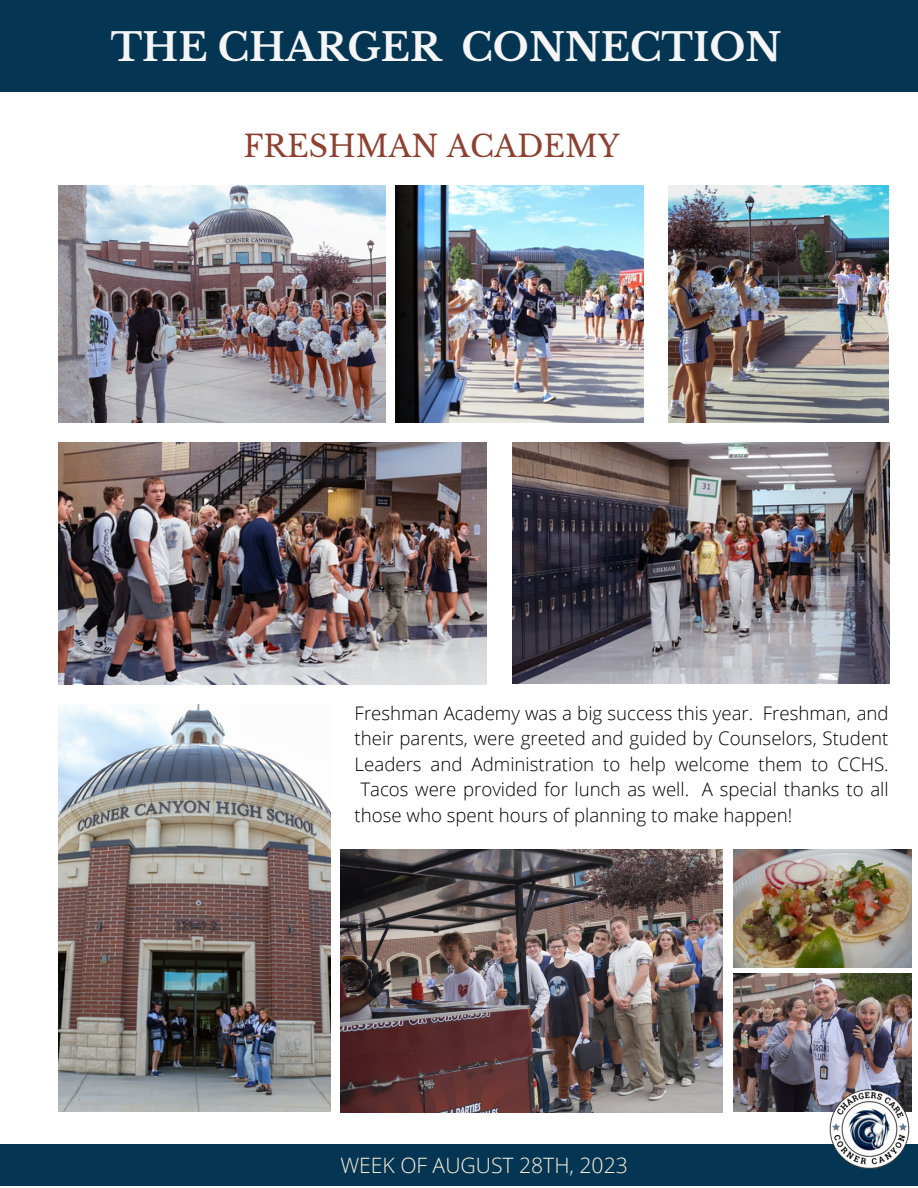
<style>
.page{position:relative;width:918px;height:1188px;background:#fff}
.page>*{position:absolute;margin:0;border:0;box-sizing:border-box;transform-origin:0 0}
.t1{font:700 38.25px "Libre Baskerville";color:#f5f5f5}
.t2{font:29.85px "Libre Baskerville";color:#8c4131}
.t3{font:300 21.15px "Open Sans";color:#fff0db}
.t4{font:300 18.6px "Open Sans";color:#000}
</style>
<div class="page">
<div style="left:0;top:0;width:918px;height:92px;background:#043654"></div>
<div style="left:0;top:1145px;width:918px;height:41px;background:#043654"></div>
<img style="left:733px;top:973px;width:178px;height:138px">
<img style="left:811px;top:1069px;width:107px;height:100px">
<img style="left:58px;top:186px;width:328px;height:236px">
<img style="left:395px;top:186px;width:249px;height:236px">
<img style="left:668px;top:186px;width:221px;height:236px">
<img style="left:512px;top:443px;width:377px;height:241px">
<img style="left:58px;top:443px;width:429px;height:242px">
<img style="left:58px;top:704px;width:272px;height:408px">
<img style="left:733px;top:849px;width:178px;height:119px">
<img style="left:340px;top:849px;width:383px;height:263px">
<p class="t1" style="left:111px;top:24px;width:672px">THE CHARGER CONNECTION</p>
<p class="t2" style="left:244px;top:128px;width:378px">FRESHMAN ACADEMY</p>
<p class="t4" style="left:355px;top:700px;width:536px">Freshman Academy was a big success this year. Freshman, and</p>
<p class="t4" style="left:355px;top:726px;width:535px">their parents, were greeted and guided by Counselors, Student</p>
<p class="t4" style="left:355px;top:751px;width:536px">Leaders and Administration to help welcome them to CCHS.</p>
<p class="t4" style="left:360px;top:776px;width:530px">Tacos were provided for lunch as well. A special thanks to all</p>
<p class="t4" style="left:355px;top:802px;width:439px">those who spent hours of planning to make happen!</p>
<p class="t3" style="left:340px;top:1150px;width:289px">WEEK OF AUGUST 28TH, 2023</p>
</div>
